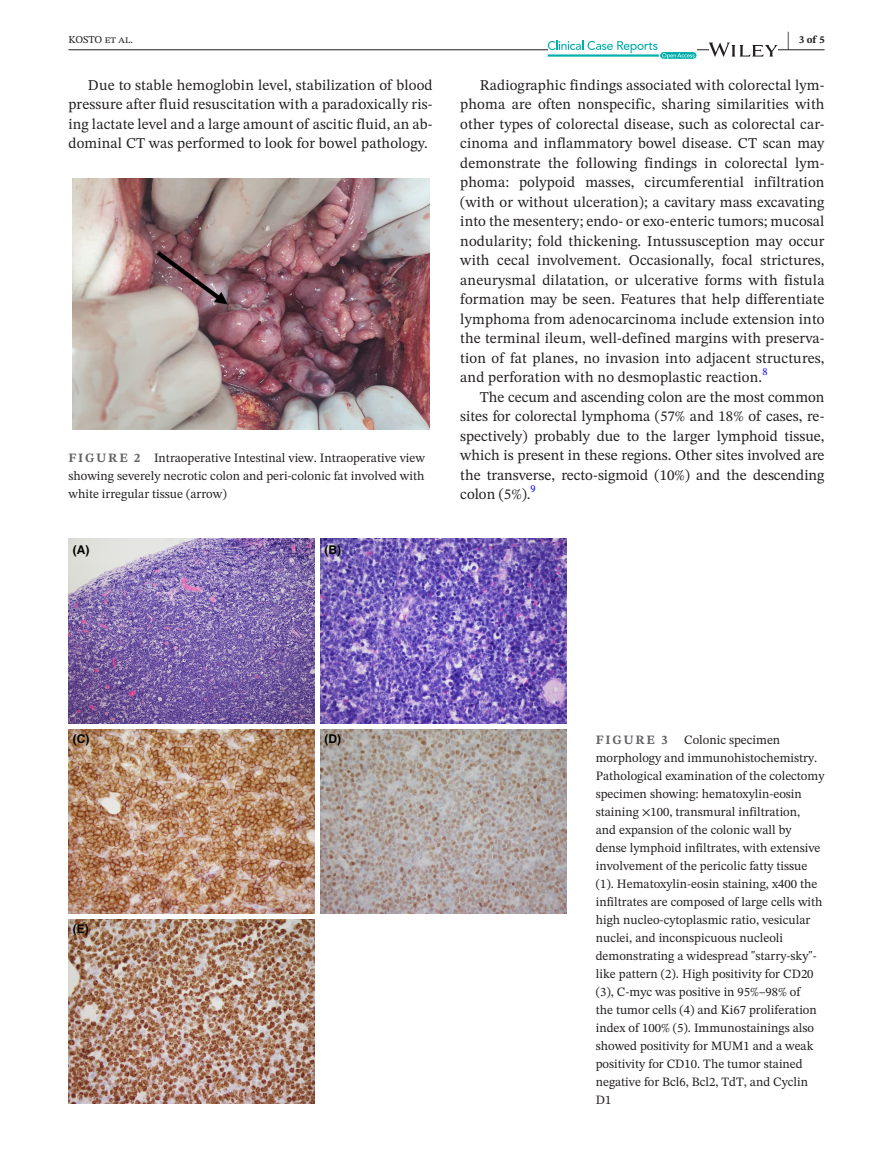
<style>
.page{position:relative;width:893px;height:1174px;background:#fff}
.page>*{position:absolute;margin:0;border:0;box-sizing:border-box;transform-origin:0 0}
.t1{font:700 21px "STIX Two Text";color:#231f20;scale:.42 1}
.t2{font:15px/19.5px "STIX Two Text";letter-spacing:.01em;color:#231f20;text-align:justify}
.t3{font:12.75px/18px "STIX Two Text";color:#231f20;text-align:justify}
.t4{font:700 12.75px "STIX Two Text";letter-spacing:.14em;color:#636366}
.t5{font:700 12px "Helvetica";color:#000}
.t6{font:10.5px "STIX Two Text";letter-spacing:-.005em;color:#231f20}
.t7{font:700 10.5px "STIX Two Text";color:#231f20}
.t8{font:10.5px "STIX Two Text";color:#00f}
.s1{font-weight:700;color:#636366}
</style>
<div class="page">
<hr style="left:68px;top:49px;width:756px;height:1px;background:#231f20">
<svg style="left:548px;top:41px;width:148px;height:18px"></svg>
<svg style="left:709px;top:43px;width:68px;height:14px"></svg>
<div style="left:68px;top:178px;width:365px;height:251px;background:linear-gradient(to bottom,#fff,#fff)"></div>
<img style="left:72px;top:178px;width:357px;height:251px">
<img style="left:68px;top:539px;width:246px;height:184px">
<img style="left:320px;top:539px;width:246px;height:184px">
<img style="left:68px;top:729px;width:246px;height:184px">
<img style="left:320px;top:729px;width:246px;height:184px">
<img style="left:68px;top:919px;width:246px;height:185px">
<h1 class="t1" style="left:787px;top:24px;width:8px">|</h1>
<p class="t6" style="left:68px;top:32px;width:66px">KOSTO et al.</p>
<p class="t7" style="left:799px;top:32px;width:27px">3 of 5</p>
<p class="t2" style="left:68px;top:75px;width:366px;text-indent:20px">Due to stable hemoglobin level, stabilization of blood pressure after fluid resuscitation with a paradoxically ris&shy;ing lactate level and a large amount of ascitic fluid, an ab&shy;dominal CT was performed to look for bowel pathology.</p>
<p class="t2" style="left:460px;top:75px;width:366px;text-indent:20px">Radiographic findings associated with colorectal lym&shy;phoma are often nonspecific, sharing similarities with other types of colorectal disease, such as colorectal car&shy;cinoma and inflammatory bowel disease. CT scan may demonstrate the following findings in colorectal lym&shy;phoma: polypoid masses, circumferential infiltration (with or without ulceration); a cavitary mass excavating into the mesentery; endo- or exo-enteric tumors; mucosal nodularity; fold thickening. Intussusception may occur with cecal involvement. Occasionally, focal strictures, aneurysmal dilatation, or ulcerative forms with fistula formation may be seen. Features that help differentiate lymphoma from adenocarcinoma include extension into the terminal ileum, well-defined margins with preserva&shy;tion of fat planes, no invasion into adjacent structures, and perforation with no desmoplastic reaction.</p>
<p class="t8" style="left:762px;top:364px;width:7px">8</p>
<p class="t2" style="left:460px;top:387px;width:366px;text-indent:20px">The cecum and ascending colon are the most common sites for colorectal lymphoma (57% and 18% of cases, re&shy;spectively) probably due to the larger lymphoid tissue, which is present in these regions. Other sites involved are the transverse, recto-sigmoid (10%) and the descending colon (5%).</p>
<p class="t3" style="left:68px;top:448px;width:358px"><span class="s1">FIGURE 2</span> Intraoperative Intestinal view. Intraoperative view showing severely necrotic colon and peri-colonic fat involved with white irregular tissue (arrow)</p>
<p class="t8" style="left:531px;top:481px;width:7px">9</p>
<p class="t5" style="left:73px;top:542px;width:18px">(A)</p>
<p class="t5" style="left:324px;top:542px;width:18px">(B)</p>
<p class="t5" style="left:73px;top:732px;width:18px">(C)</p>
<p class="t5" style="left:324px;top:732px;width:18px">(D)</p>
<p class="t5" style="left:73px;top:921px;width:17px">(E)</p>
<p class="t3" style="left:596px;top:730px;width:230px;text-align:left;text-indent:88px">Colonic specimen morphology and immunohistochemistry.<br>Pathological examination of the colectomy specimen showing: hematoxylin-eosin staining ×100, transmural infiltration,<br>and expansion of the colonic wall by dense lymphoid infiltrates, with extensive involvement of the pericolic fatty tissue (1). Hematoxylin-eosin staining, x400 the infiltrates are composed of large cells with high nucleo-cytoplasmic ratio, vesicular nuclei, and inconspicuous nucleoli demonstrating a widespread "starry-sky"- like pattern (2). High positivity for CD20 (3), C-myc was positive in 95%–98% of<br>the tumor cells (4) and Ki67 proliferation index of 100% (5). Immunostainings also showed positivity for MUM1 and a weak positivity for CD10. The tumor stained negative for Bcl6, Bcl2, TdT, and Cyclin D1</p>
<p class="t4" style="left:596px;top:730px;width:74px">FIGURE 3</p>
</div>
